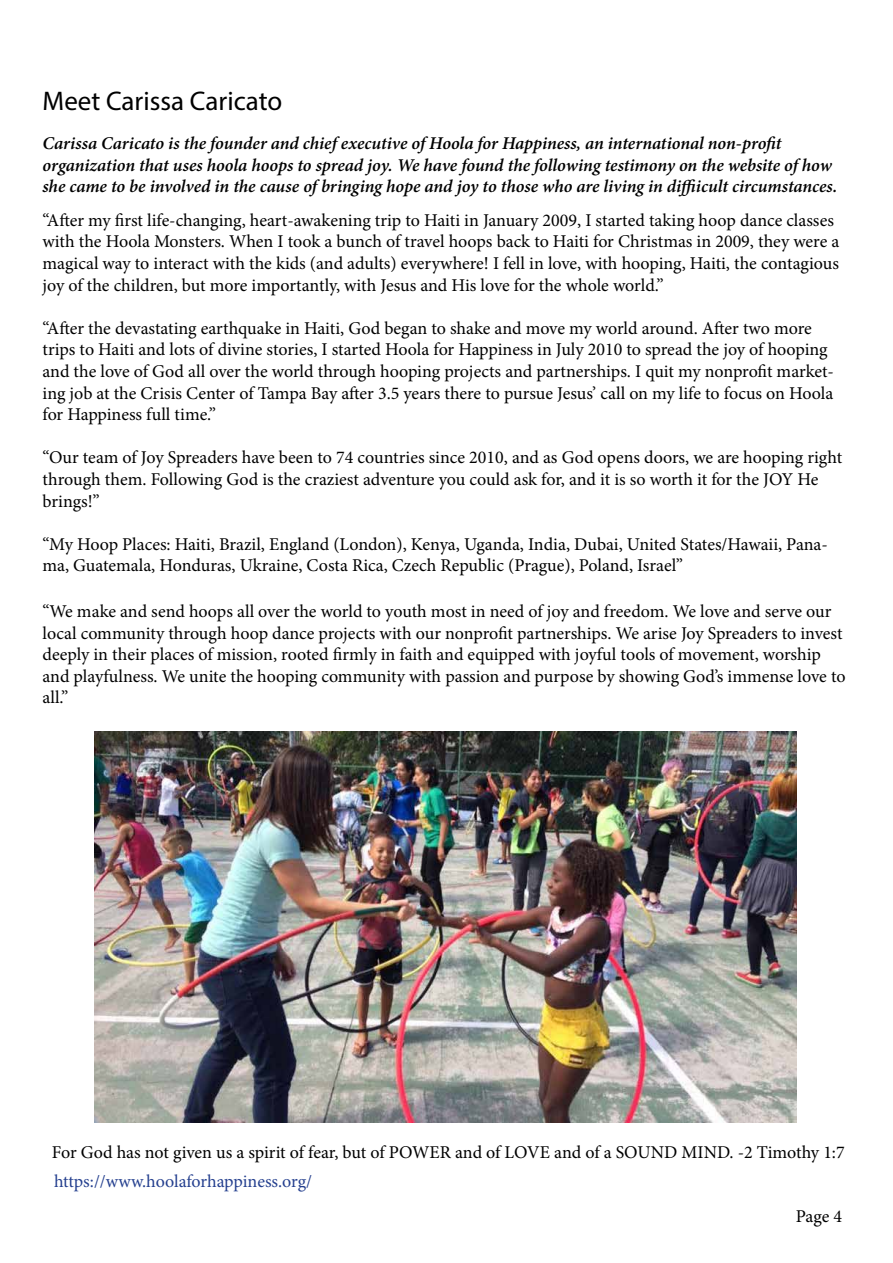
<style>
.page{position:relative;width:893px;height:1263px;background:#fff}
.page>*{position:absolute;margin:0;border:0;box-sizing:border-box;transform-origin:0 0}
.t1{font:27px "Myriad Pro";color:#000}
.t2{font:18px/21.6px "Minion Pro";letter-spacing:-.005em;color:#000}
.t3{font:italic 600 18px/21.6px "Minion Pro";letter-spacing:-.005em;color:#000}
.t4{font:18px "Minion Pro";letter-spacing:-.005em;color:#25408f}
</style>
<div class="page">
<img style="left:94px;top:731px;width:702px;height:392px">
<h1 class="t1" style="left:43px;top:84px;width:241px">Meet Carissa Caricato</h1>
<p class="t3" style="left:43px;top:132px;width:796px">Carissa Caricato is the founder and chief executive of Hoola for Happiness, an international non-profit organization that uses hoola hoops to spread joy. We have found the following testimony on the website of how she came to be involved in the cause of bringing hope and joy to those who are living in diffiicult circumstances.</p>
<p class="t2" style="left:43px;top:209px;width:798px">“After my first life-changing, heart-awakening trip to Haiti in January 2009, I started taking hoop dance classes with the Hoola Monsters. When I took a bunch of travel hoops back to Haiti for Christmas in 2009, they were a magical way to interact with the kids (and adults) everywhere! I fell in love, with hooping, Haiti, the contagious joy of the children, but more importantly, with Jesus and His love for the whole world.”</p>
<p class="t2" style="left:43px;top:317px;width:793px">“After the devastating earthquake in Haiti, God began to shake and move my world around. After two more trips to Haiti and lots of divine stories, I started Hoola for Happiness in July 2010 to spread the joy of hooping and the love of God all over the world through hooping projects and partnerships. I quit my nonprofit market&shy;ing job at the Crisis Center of Tampa Bay after 3.5 years there to pursue Jesus’ call on my life to focus on Hoola for Happiness full time.”</p>
<p class="t2" style="left:43px;top:447px;width:801px">“Our team of Joy Spreaders have been to 74 countries since 2010, and as God opens doors, we are hooping right through them. Following God is the craziest adventure you could ask for, and it is so worth it for the JOY He brings!”</p>
<p class="t2" style="left:43px;top:533px;width:787px">“My Hoop Places: Haiti, Brazil, England (London), Kenya, Uganda, India, Dubai, United States/Hawaii, Pana&shy;ma, Guatemala, Honduras, Ukraine, Costa Rica, Czech Republic (Prague), Poland, Israel”</p>
<p class="t2" style="left:43px;top:600px;width:804px">“We make and send hoops all over the world to youth most in need of joy and freedom. We love and serve our local community through hoop dance projects with our nonprofit partnerships. We arise Joy Spreaders to invest deeply in their places of mission, rooted firmly in faith and equipped with joyful tools of movement, worship and playfulness. We unite the hooping community with passion and purpose by showing God’s immense love to all.”</p>
<p class="t2" style="left:52px;top:1141px;width:794px">For God has not given us a spirit of fear, but of POWER and of LOVE and of a SOUND MIND. -2 Timothy 1:7</p>
<p class="t4" style="left:54px;top:1169px;width:260px">https://www.hoolaforhappiness.org/</p>
<p class="t2" style="left:796px;top:1205px;width:48px">Page 4</p>
</div>
